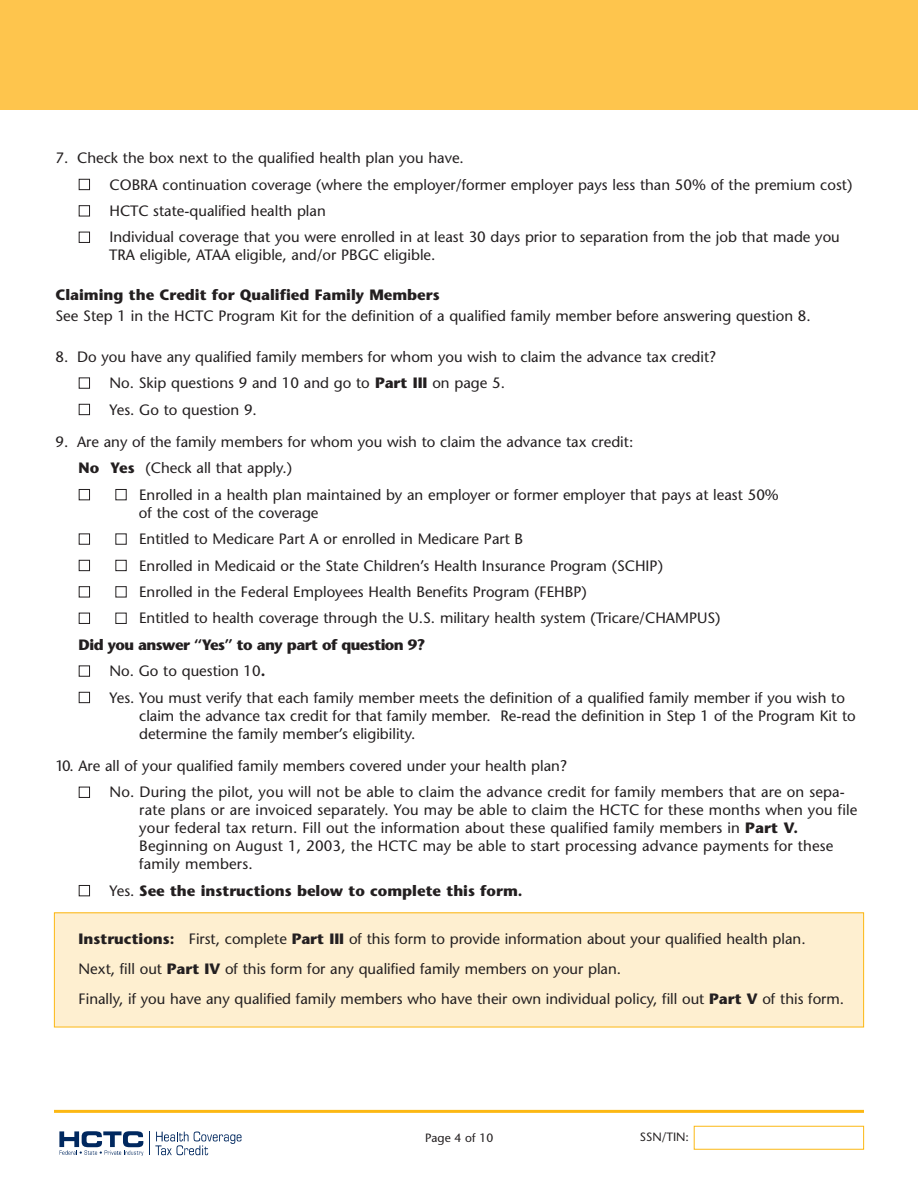
<style>
.page{position:relative;width:918px;height:1188px;background:#fff}
.page>*{position:absolute;margin:0;border:0;box-sizing:border-box;transform-origin:0 0}
.t1{font:15px/18px "Stone Sans";color:#231f20}
.t2{font:700 15px "Stone Sans";color:#231f20}
.t3{font:12px "Stone Sans";color:#231f20}
.s1{color:#fff}
.s2{font-weight:700}
.s3{font-weight:400}
</style>
<div class="page">
<svg style="left:155px;top:1131px;width:87px;height:24px"></svg>
<svg style="left:59px;top:1131px;width:84px;height:25px"></svg>
<hr style="left:54px;top:1110px;width:810px;height:3px;background:#fcb814">
<div style="left:0;top:0;width:918px;height:110px;background:#fec54d"></div>
<div style="left:54px;top:913px;width:810px;height:114px;background:#feefd0"></div>
<div style="left:694px;top:1126px;width:170px;height:24px;border:1px solid #fcb814"></div>
<p class="t1" style="left:56px;top:151px;width:410px">7. Check the box next to the qualified health plan you have.</p>
<p class="t1" style="left:79px;top:177px;width:775px"><span class="s1">■</span> COBRA continuation coverage (where the employer/former employer pays less than 50% of the premium cost)</p>
<p class="t1" style="left:79px;top:203px;width:249px"><span class="s1">■</span> HCTC state-qualified health plan</p>
<p class="t1" style="left:109px;top:230px;width:732px;text-indent:-31px"><span class="s1">■</span> Individual coverage that you were enrolled in at least 30 days prior to separation from the job that made you<br>TRA eligible, ATAA eligible, and/or PBGC eligible.</p>
<p class="t2" style="left:55px;top:289px;width:386px">Claiming the Credit for Qualified Family Members</p>
<p class="t1" style="left:55px;top:309px;width:757px">See Step 1 in the HCTC Program Kit for the definition of a qualified family member before answering question 8.</p>
<p class="t1" style="left:55px;top:349px;width:662px">8. Do you have any qualified family members for whom you wish to claim the advance tax credit?</p>
<p class="t1" style="left:79px;top:376px;width:428px"><span class="s1">■</span> No. Skip questions 9 and 10 and go to <span class="s2">Part III</span> on page 5.</p>
<p class="t1" style="left:79px;top:402px;width:180px"><span class="s1">■</span> Yes. Go to question 9.</p>
<p class="t1" style="left:79px;top:430px;width:556px;line-height:26.4px;text-indent:-23px">9. Are any of the family members for whom you wish to claim the advance tax credit:<br><span class="s2">No Yes</span> (Check all that apply.)</p>
<p class="t1" style="left:139px;top:487px;width:641px;text-indent:-60px"><span class="s1">■</span> <span class="s1">■</span> Enrolled in a health plan maintained by an employer or former employer that pays at least 50% of the cost of the coverage</p>
<p class="t1" style="left:79px;top:532px;width:446px"><span class="s1">■</span> <span class="s1">■</span> Entitled to Medicare Part A or enrolled in Medicare Part B</p>
<p class="t1" style="left:79px;top:558px;width:586px"><span class="s1">■</span> <span class="s1">■</span> Enrolled in Medicaid or the State Children’s Health Insurance Program (SCHIP)</p>
<p class="t1" style="left:79px;top:584px;width:510px"><span class="s1">■</span> <span class="s1">■</span> Enrolled in the Federal Employees Health Benefits Program (FEHBP)</p>
<p class="t1" style="left:79px;top:607px;width:643px;line-height:26.4px"><span class="s1">■</span> <span class="s1">■</span> Entitled to health coverage through the U.S. military health system (Tricare/CHAMPUS)<br><span class="s2">Did you answer “Yes” to any part of question 9?</span></p>
<p class="t1" style="left:79px;top:664px;width:188px"><span class="s1">■</span> No. Go to question 10<span class="s2">.</span></p>
<p class="t1" style="left:139px;top:690px;width:718px;text-indent:-60px"><span class="s1">■</span> Yes. You must verify that each family member meets the definition of a qualified family member if you wish to claim the advance tax credit for that family member. Re-read the definition in Step 1 of the Program Kit to determine the family member’s eligibility.</p>
<p class="t1" style="left:56px;top:758px;width:513px">10. Are all of your qualified family members covered under your health plan?</p>
<p class="t1" style="left:139px;top:785px;width:720px;text-indent:-61px"><span class="s1">■</span> No. During the pilot, you will not be able to claim the advance credit for family members that are on sepa&shy;rate plans or are invoiced separately. You may be able to claim the HCTC for these months when you file your federal tax return. Fill out the information about these qualified family members in <span class="s2">Part V.<br></span>Beginning on August 1, 2003, the HCTC may be able to start processing advance payments for these family members.</p>
<p class="t2" style="left:79px;top:885px;width:446px"><span class="s1">■</span> <span class="s3">Yes.</span> See the instructions below to complete this form.</p>
<p class="t1" style="left:79px;top:926px;width:767px;line-height:30px"><span class="s2">Instructions:</span> First, complete <span class="s2">Part III</span> of this form to provide information about your qualified health plan.<br>Next, fill out <span class="s2">Part IV</span> of this form for any qualified family members on your plan.<br>Finally, if you have any qualified family members who have their own individual policy, fill out <span class="s2">Part V</span> of this form.</p>
<p class="t3" style="left:425px;top:1133px;width:70px">Page 4 of 10</p>
<p class="t3" style="left:640px;top:1133px;width:51px">SSN/TIN:</p>
</div>
